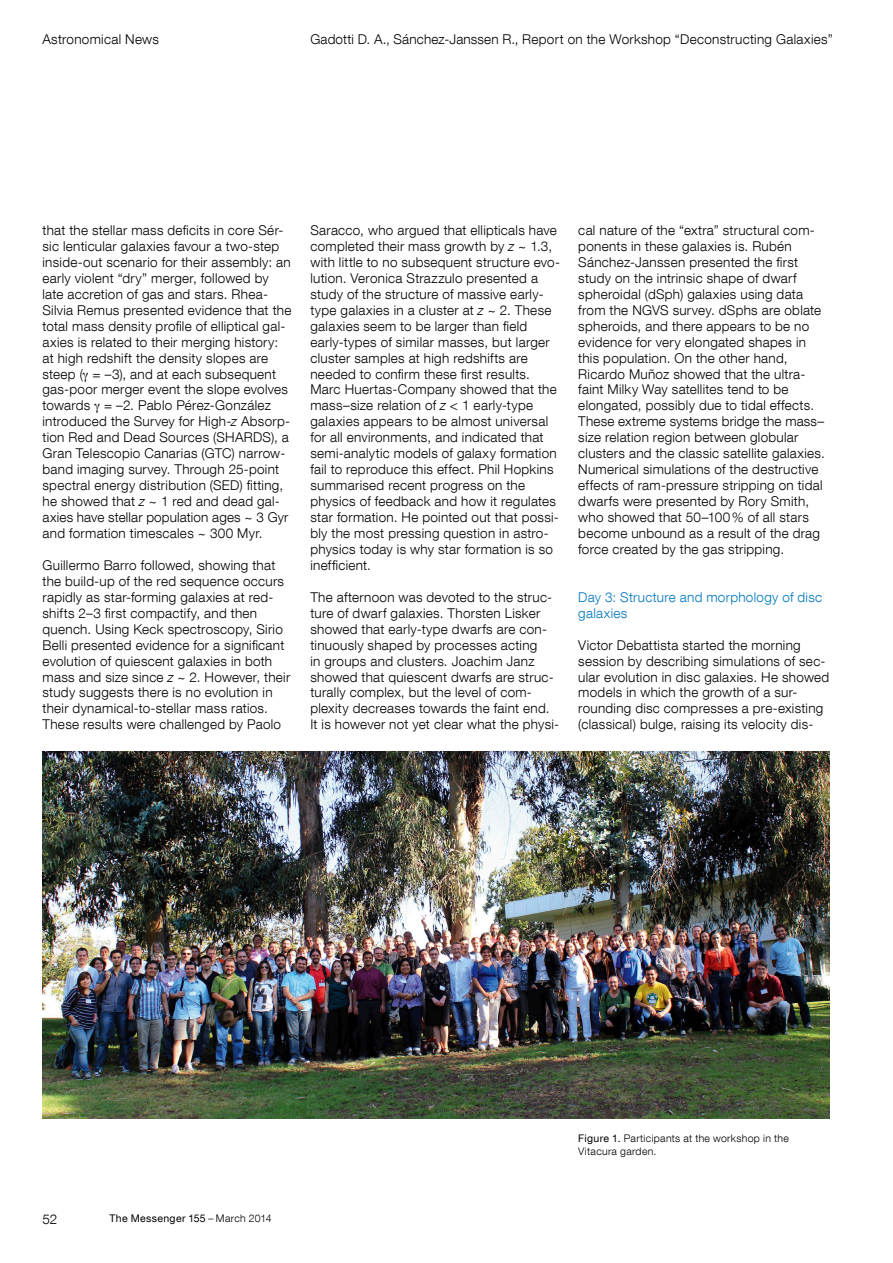
<style>
.page{position:relative;width:893px;height:1263px;background:#fff}
.page>*{position:absolute;margin:0;border:0;box-sizing:border-box;transform-origin:0 0}
._45_9pt{font:300 13.5px/15.9px "Helvetica Neue LT Com";letter-spacing:.02em;color:#000}
._45_9pt_blue{font:300 13.5px/15.9px "Helvetica Neue LT Com";letter-spacing:.02em;color:#0077c1}
._45_7pt_ZA_3_mm{font:300 10.5px/12.8px "Helvetica Neue LT Com";letter-spacing:.03em;color:#000}
.t1{font:10.5px "Helvetica Neue LT Com";letter-spacing:.03em;color:#000}
.s1{font-style:italic}
.s2{font-weight:300}
.s3{font-weight:400}
</style>
<div class="page">
<img style="left:43px;top:752px;width:786px;height:366px">
<p class="_45_9pt" style="left:43px;top:31px;width:118px">Astronomical News</p>
<p class="_45_9pt" style="left:310px;top:31px;width:524px">Gadotti D. A., Sánchez-Janssen R., Report on the Workshop “Deconstructing Galaxies”</p>
<p class="_45_9pt" style="left:43px;top:222px;width:250px">that the stellar mass deficits in core Sér&shy;sic lenticular galaxies favour a two-step inside-out scenario for their assembly: an early violent “dry” merger, followed by late accretion of gas and stars. Rhea-Silvia Remus presented evidence that the total mass density profile of elliptical gal&shy;axies is related to their merging history: at high redshift the density slopes are steep ( = –3), and at each subsequent gas-poor merger event the slope evolves towards = –2. Pablo Pérez-González introduced the Survey for High-<span class="s1">z</span> Absorp&shy;tion Red and Dead Sources (SHARDS), a Gran Telescopio Canarias (GTC) narrow&shy;band imaging survey. Through 25-point spectral energy distribution (SED) fitting, he showed that <span class="s1">z</span> ~ 1 red and dead gal&shy;axies have stellar population ages ~ 3 Gyr and formation timescales ~ 300 Myr.</p>
<p class="_45_9pt" style="left:43px;top:557px;width:249px">Guillermo Barro followed, showing that the build-up of the red sequence occurs rapidly as star-forming galaxies at red&shy;shifts 2–3 first compactify, and then quench. Using Keck spectroscopy, Sirio Belli presented evidence for a significant evolution of quiescent galaxies in both mass and size since <span class="s1">z</span> ~ 2. However, their study suggests there is no evolution in their dynamical-to-stellar mass ratios.<br>These results were challenged by Paolo</p>
<p class="_45_9pt" style="left:310px;top:222px;width:251px">Saracco, who argued that ellipticals have completed their mass growth by <span class="s1">z</span> ~ 1.3, with little to no subsequent structure evo&shy;lution. Veronica Strazzulo presented a study of the structure of massive early&shy;type galaxies in a cluster at <span class="s1">z</span> ~ 2. These galaxies seem to be larger than field early-types of similar masses, but larger cluster samples at high redshifts are needed to confirm these first results.<br>Marc Huertas-Company showed that the mass–size relation of <span class="s1">z</span> &lt; 1 early-type galaxies appears to be almost universal for all environments, and indicated that semi-analytic models of galaxy formation fail to reproduce this effect. Phil Hopkins summarised recent progress on the physics of feedback and how it regulates star formation. He pointed out that possi&shy;bly the most pressing question in astro&shy;physics today is why star formation is so inefficient.</p>
<p class="_45_9pt" style="left:310px;top:589px;width:250px">The afternoon was devoted to the struc&shy;ture of dwarf galaxies. Thorsten Lisker showed that early-type dwarfs are con&shy;tinuously shaped by processes acting<br>in groups and clusters. Joachim Janz showed that quiescent dwarfs are struc&shy;turally complex, but the level of com&shy;plexity decreases towards the faint end.<br>It is however not yet clear what the physi-</p>
<p class="_45_9pt" style="left:578px;top:222px;width:248px">cal nature of the “extra” structural com&shy;ponents in these galaxies is. Rubén Sánchez-Janssen presented the first study on the intrinsic shape of dwarf spheroidal (dSph) galaxies using data from the NGVS survey. dSphs are oblate spheroids, and there appears to be no evidence for very elongated shapes in this population. On the other hand, Ricardo Muñoz showed that the ultra&shy;faint Milky Way satellites tend to be elongated, possibly due to tidal effects.<br>These extreme systems bridge the mass– size relation region between globular clusters and the classic satellite galaxies.<br>Numerical simulations of the destructive effects of ram-pressure stripping on tidal dwarfs were presented by Rory Smith, who showed that 50–100% of all stars become unbound as a result of the drag force created by the gas stripping.</p>
<p class="_45_9pt_blue" style="left:578px;top:589px;width:245px">Day 3: Structure and morphology of disc galaxies</p>
<p class="_45_9pt" style="left:578px;top:637px;width:252px">Victor Debattista started the morning session by describing simulations of sec&shy;ular evolution in disc galaxies. He showed models in which the growth of a sur&shy;rounding disc compresses a pre-existing (classical) bulge, raising its velocity dis-</p>
<p class="_45_9pt" style="left:43px;top:1211px;width:16px">52</p>
<p class="t1" style="left:109px;top:1211px;width:164px">The Messenger 155 <span class="s2">– March 2014</span></p>
<p class="_45_7pt_ZA_3_mm" style="left:578px;top:1131px;width:212px"><span class="s3">Figure 1.</span> Participants at the workshop in the<br>Vitacura garden.</p>
</div>
